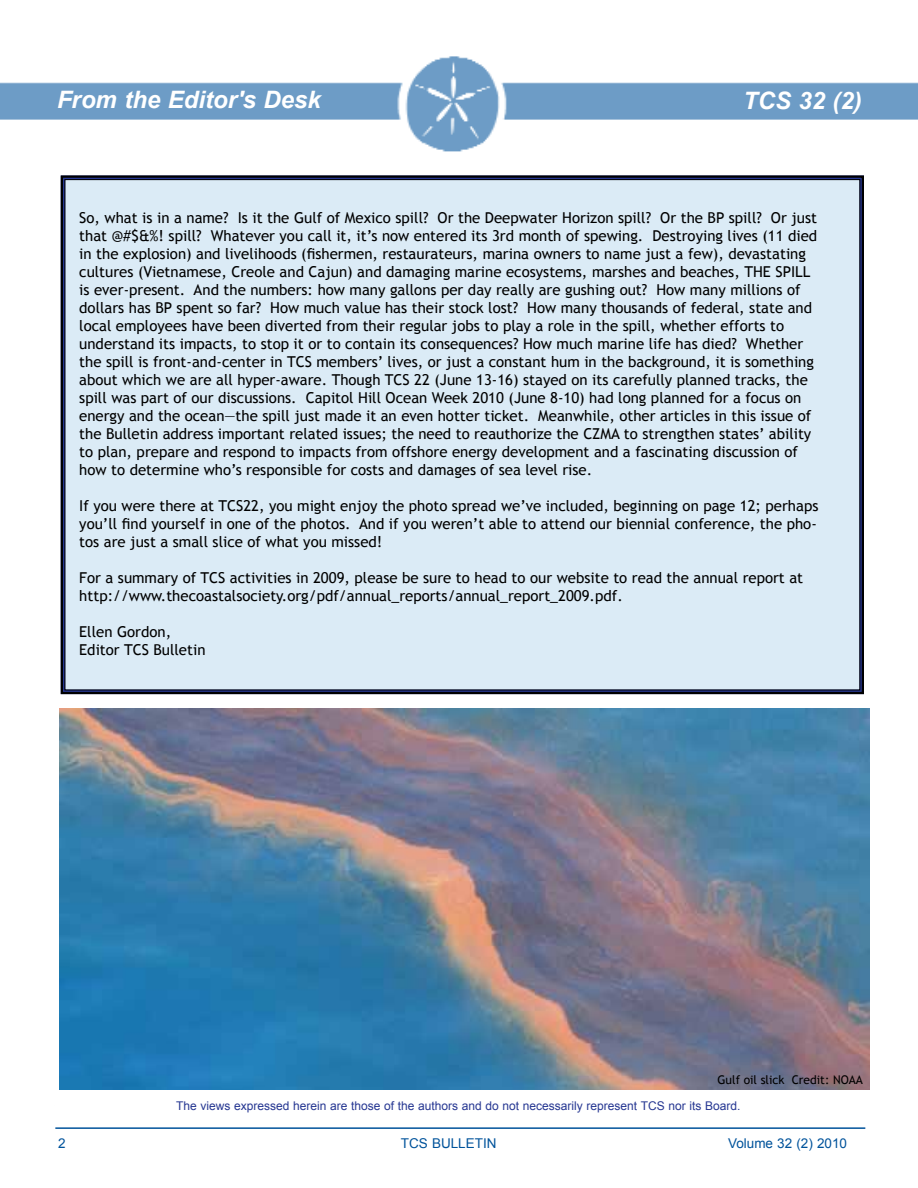
<style>
.page{position:relative;width:918px;height:1188px;background:#fff}
.page>*{position:absolute;margin:0;border:0;box-sizing:border-box;transform-origin:0 0}
.t1{font:italic 700 24px "Arial";color:#fff}
.t2{font:15px/18px "Trebuchet MS";color:#000}
.t3{font:13.5px "Arial";color:#00539b}
.t4{font:12px "Arial";color:#263792}
.t5{font:12px "Trebuchet MS";color:#000}
</style>
<div class="page">
<img style="left:59px;top:709px;width:810px;height:381px">
<div style="left:60px;top:175px;width:804px;height:520px;background:#dbebf6"></div>
<img style="left:0;top:56px;width:918px;height:96px">
<hr style="left:55px;top:1127px;width:810px;height:2px;background:#00539b">
<h1 class="t1" style="left:57px;top:84px;width:265px">From the Editor's Desk</h1>
<h1 class="t1" style="left:743px;top:85px;width:120px">TCS 32 (2)</h1>
<p class="t2" style="left:79px;top:209px;width:740px">So, what is in a name? Is it the Gulf of Mexico spill? Or the Deepwater Horizon spill? Or the BP spill? Or just that @#$&amp;%! spill? Whatever you call it, it’s now entered its 3rd month of spewing. Destroying lives (11 died in the explosion) and livelihoods (fishermen, restaurateurs, marina owners to name just a few), devastating cultures (Vietnamese, Creole and Cajun) and damaging marine ecosystems, marshes and beaches, THE SPILL is ever-present. And the numbers: how many gallons per day really are gushing out? How many millions of dollars has BP spent so far? How much value has their stock lost? How many thousands of federal, state and local employees have been diverted from their regular jobs to play a role in the spill, whether efforts to understand its impacts, to stop it or to contain its consequences? How much marine life has died? Whether the spill is front-and-center in TCS members’ lives, or just a constant hum in the background, it is something about which we are all hyper-aware. Though TCS 22 (June 13-16) stayed on its carefully planned tracks, the spill was part of our discussions. Capitol Hill Ocean Week 2010 (June 8-10) had long planned for a focus on energy and the ocean—the spill just made it an even hotter ticket. Meanwhile, other articles in this issue of the Bulletin address important related issues; the need to reauthorize the CZMA to strengthen states’ ability to plan, prepare and respond to impacts from offshore energy development and a fascinating discussion of how to determine who’s responsible for costs and damages of sea level rise.</p>
<p class="t2" style="left:79px;top:497px;width:741px;text-align:justify">If you were there at TCS22, you might enjoy the photo spread we’ve included, beginning on page 12; perhaps you’ll find yourself in one of the photos. And if you weren’t able to attend our biennial conference, the pho&shy;tos are just a small slice of what you missed!</p>
<p class="t2" style="left:79px;top:569px;width:725px">For a summary of TCS activities in 2009, please be sure to head to our website to read the annual report at http://www.thecoastalsociety.org/pdf/annual_reports/annual_report_2009.pdf.</p>
<p class="t2" style="left:79px;top:623px;width:128px">Ellen Gordon,<br>Editor TCS Bulletin</p>
<p class="t5" style="left:717px;top:1072px;width:147px">Gulf oil slick Credit: NOAA</p>
<p class="t4" style="left:176px;top:1098px;width:566px">The views expressed herein are those of the authors and do not necessarily represent TCS nor its Board.</p>
<p class="t3" style="left:58px;top:1134px;width:9px">2</p>
<p class="t3" style="left:401px;top:1134px;width:97px">TCS BULLETIN</p>
<p class="t3" style="left:728px;top:1134px;width:120px">Volume 32 (2) 2010</p>
</div>
